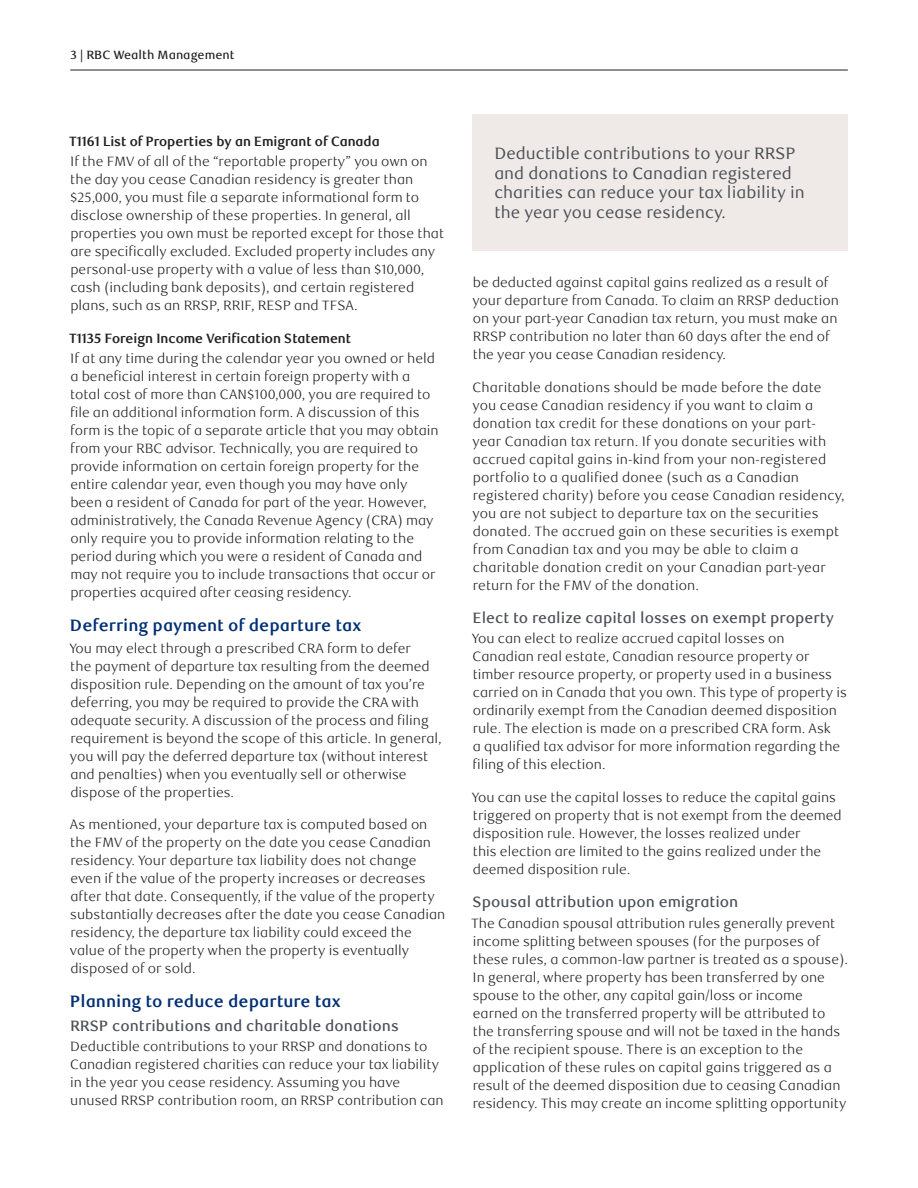
<style>
.page{position:relative;width:918px;height:1188px;background:#fff}
.page>*{position:absolute;margin:0;border:0;box-sizing:border-box;transform-origin:0 0}
.t1{font:16.5px/19.5px "RBC Text";color:#4a4f55}
._4-Text_Headline{font:700 16.5px "RBC Text";color:#002f73}
._6-Subhead_L1{font:500 15px "RBC Text";color:#4a4f55}
._5-Body_Copy{font:300 13.5px/18px "RBC Text";color:#231f20}
._7-Subhead_L2{font:700 13.5px "RBC Display";color:#231f20}
.t2{font:500 12px "RBC Text";color:#231f20}
</style>
<div class="page">
<hr style="left:70px;top:70px;width:778px;height:1px;background:#231f20">
<div style="left:473px;top:114px;width:375px;height:137px;background:#efeae8"></div>
<p class="t2" style="left:71px;top:47px;width:165px">3 | RBC Wealth Management</p>
<h4 class="_7-Subhead_L2" style="left:69px;top:134px;width:312px">T1161 List of Properties by an Emigrant of Canada</h4>
<p class="_5-Body_Copy" style="left:70px;top:153px;width:375px">If the FMV of all of the “reportable property” you own on the day you cease Canadian residency is greater than $25,000, you must file a separate informational form to disclose ownership of these properties. In general, all properties you own must be reported except for those that are specifically excluded. Excluded property includes any personal-use property with a value of less than $10,000, cash (including bank deposits), and certain registered plans, such as an RRSP, RRIF, RESP and TFSA.</p>
<h4 class="_7-Subhead_L2" style="left:69px;top:330px;width:283px">T1135 Foreign Income Verification Statement</h4>
<p class="_5-Body_Copy" style="left:70px;top:350px;width:370px">If at any time during the calendar year you owned or held a beneficial interest in certain foreign property with a total cost of more than CAN$100,000, you are required to file an additional information form. A discussion of this form is the topic of a separate article that you may obtain from your RBC advisor. Technically, you are required to provide information on certain foreign property for the entire calendar year, even though you may have only been a resident of Canada for part of the year. However, administratively, the Canada Revenue Agency (CRA) may only require you to provide information relating to the period during which you were a resident of Canada and may not require you to include transactions that occur or properties acquired after ceasing residency.</p>
<h2 class="_4-Text_Headline" style="left:70px;top:615px;width:293px">Deferring payment of departure tax</h2>
<p class="_5-Body_Copy" style="left:69px;top:640px;width:374px">You may elect through a prescribed CRA form to defer<br>the payment of departure tax resulting from the deemed disposition rule. Depending on the amount of tax you’re deferring, you may be required to provide the CRA with adequate security. A discussion of the process and filing requirement is beyond the scope of this article. In general, you will pay the deferred departure tax (without interest and penalties) when you eventually sell or otherwise dispose of the properties.</p>
<p class="_5-Body_Copy" style="left:70px;top:816px;width:377px">As mentioned, your departure tax is computed based on the FMV of the property on the date you cease Canadian residency. Your departure tax liability does not change even if the value of the property increases or decreases after that date. Consequently, if the value of the property substantially decreases after the date you cease Canadian residency, the departure tax liability could exceed the value of the property when the property is eventually disposed of or sold.</p>
<h2 class="_4-Text_Headline" style="left:70px;top:991px;width:272px">Planning to reduce departure tax</h2>
<h3 class="_6-Subhead_L1" style="left:70px;top:1017px;width:330px">RRSP contributions and charitable donations</h3>
<p class="_5-Body_Copy" style="left:70px;top:1038px;width:375px">Deductible contributions to your RRSP and donations to Canadian registered charities can reduce your tax liability in the year you cease residency. Assuming you have unused RRSP contribution room, an RRSP contribution can</p>
<p class="t1" style="left:494px;top:144px;width:312px">Deductible contributions to your RRSP and donations to Canadian registered charities can reduce your tax liability in the year you cease residency.</p>
<p class="_5-Body_Copy" style="left:472px;top:274px;width:368px">be deducted against capital gains realized as a result of your departure from Canada. To claim an RRSP deduction on your part-year Canadian tax return, you must make an RRSP contribution no later than 60 days after the end of the year you cease Canadian residency.</p>
<p class="_5-Body_Copy" style="left:472px;top:378px;width:374px">Charitable donations should be made before the date you cease Canadian residency if you want to claim a donation tax credit for these donations on your part&shy;year Canadian tax return. If you donate securities with accrued capital gains in-kind from your non-registered portfolio to a qualified donee (such as a Canadian registered charity) before you cease Canadian residency, you are not subject to departure tax on the securities donated. The accrued gain on these securities is exempt from Canadian tax and you may be able to claim a charitable donation credit on your Canadian part-year return for the FMV of the donation.</p>
<h3 class="_6-Subhead_L1" style="left:473px;top:609px;width:363px">Elect to realize capital losses on exempt property</h3>
<p class="_5-Body_Copy" style="left:472px;top:630px;width:377px">You can elect to realize accrued capital losses on Canadian real estate, Canadian resource property or timber resource property, or property used in a business carried on in Canada that you own. This type of property is ordinarily exempt from the Canadian deemed disposition rule. The election is made on a prescribed CRA form. Ask<br>a qualified tax advisor for more information regarding the filing of this election.</p>
<p class="_5-Body_Copy" style="left:472px;top:788px;width:372px">You can use the capital losses to reduce the capital gains triggered on property that is not exempt from the deemed disposition rule. However, the losses realized under<br>this election are limited to the gains realized under the deemed disposition rule.</p>
<h3 class="_6-Subhead_L1" style="left:473px;top:893px;width:267px">Spousal attribution upon emigration</h3>
<p class="_5-Body_Copy" style="left:471px;top:914px;width:379px">The Canadian spousal attribution rules generally prevent income splitting between spouses (for the purposes of these rules, a common-law partner is treated as a spouse).<br>In general, where property has been transferred by one spouse to the other, any capital gain/loss or income earned on the transferred property will be attributed to the transferring spouse and will not be taxed in the hands of the recipient spouse. There is an exception to the application of these rules on capital gains triggered as a result of the deemed disposition due to ceasing Canadian residency. This may create an income splitting opportunity</p>
</div>
